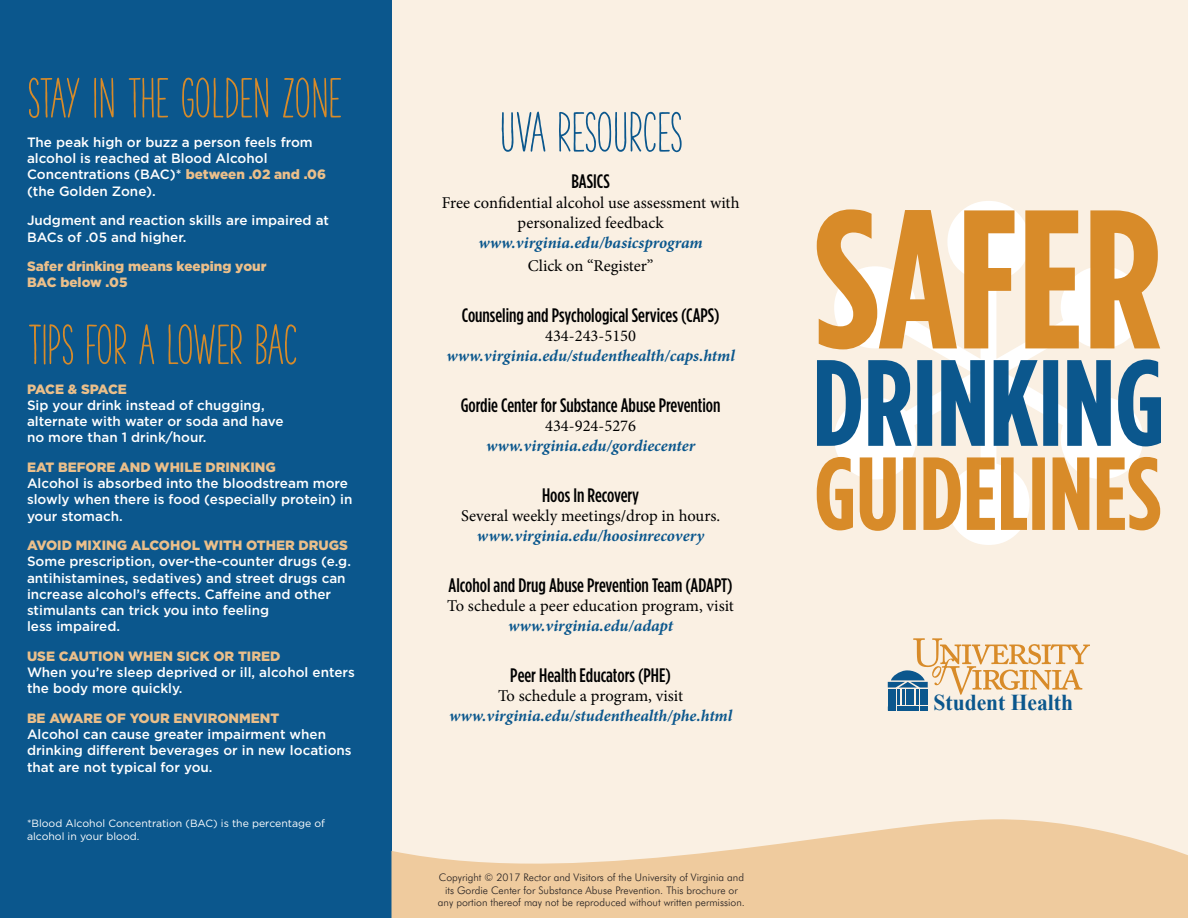
<style>
.page{position:relative;width:1188px;height:918px;background:#fff}
.page>*{position:absolute;margin:0;border:0;box-sizing:border-box;transform-origin:0 0}
.t1{font:700 52.5px "The Hand";color:#d88b29}
.t2{font:700 52.5px "The Hand";color:#0b578d}
.t3{font:700 22.65px "Times New Roman";color:#0b578d;scale:.95 1}
.t4{font:500 19.5px "Gotham Condensed";color:#000}
.t5{font:16.5px/19.8px "Minion Pro";color:#000;text-align:center}
.t6{font:italic 700 16.5px "Minion Pro";color:#0b578d}
.t7{font:500 13.5px/16.2px "Gotham";color:#fff}
.t8{font:900 13.5px/16.2px "Gotham";color:#ebbf8a}
.t9{font:900 13.5px "Gotham";letter-spacing:-.045em;color:#ebbf8a}
.t10{font:300 10.5px/12.6px "Futura BT";color:#231f20;text-align:center}
.t11{font:10.5px/12.6px "Gotham";color:#fff}
.s1{font-weight:900;color:#ebbf8a}
</style>
<div class="page">
<div style="left:392px;top:0;width:796px;height:918px;background:#faf0e3"></div>
<div style="left:0;top:0;width:392px;height:918px;background:#0b578d"></div>
<svg style="left:392px;top:819px;width:796px;height:99px;fill:#efcb9e"></svg>
<svg style="left:835px;top:201px;width:308px;height:344px"></svg>
<svg style="left:817px;top:457px;width:343px;height:74px"></svg>
<svg style="left:817px;top:360px;width:344px;height:86px"></svg>
<svg style="left:817px;top:209px;width:343px;height:140px;fill:#d88b29"></svg>
<svg style="left:888px;top:638px;width:202px;height:73px"></svg>
<h1 class="t1" style="left:27px;top:68px;width:316px">STAY IN THE GOLDEN ZONE</h1>
<p class="t7" style="left:27px;top:134px;width:301px">The peak high or buzz a person feels from alcohol is reached at Blood Alcohol Concentrations (BAC)* <span class="s1">between .02 and .06 </span>(the Golden Zone).</p>
<p class="t7" style="left:27px;top:212px;width:304px">Judgment and reaction skills are impaired at<br>BACs of .05 and higher.</p>
<p class="t8" style="left:27px;top:258px;width:241px">Safer drinking means keeping your<br>BAC below .05</p>
<h1 class="t1" style="left:27px;top:315px;width:272px">TIPS FOR A LOWER BAC</h1>
<p class="t9" style="left:27px;top:380px;width:101px">PACE &amp; SPACE</p>
<p class="t7" style="left:27px;top:397px;width:258px">Sip your drink instead of chugging, alternate with water or soda and have no more than 1 drink/hour.</p>
<p class="t8" style="left:27px;top:459px;width:250px">EAT BEFORE AND WHILE DRINKING</p>
<p class="t7" style="left:27px;top:475px;width:327px">Alcohol is absorbed into the bloodstream more slowly when there is food (especially protein) in your stomach.</p>
<p class="t8" style="left:27px;top:537px;width:323px">AVOID MIXING ALCOHOL WITH OTHER DRUGS</p>
<p class="t7" style="left:27px;top:553px;width:326px">Some prescription, over-the-counter drugs (e.g. antihistamines, sedatives) and street drugs can increase alcohol’s effects. Caffeine and other stimulants can trick you into feeling<br>less impaired.</p>
<p class="t8" style="left:27px;top:648px;width:255px">USE CAUTION WHEN SICK OR TIRED</p>
<p class="t7" style="left:27px;top:664px;width:329px">When you’re sleep deprived or ill, alcohol enters the body more quickly.</p>
<p class="t8" style="left:27px;top:710px;width:254px">BE AWARE OF YOUR ENVIRONMENT</p>
<p class="t7" style="left:27px;top:726px;width:326px">Alcohol can cause greater impairment when drinking different beverages or in new locations that are not typical for you.</p>
<p class="t11" style="left:27px;top:817px;width:300px">*Blood Alcohol Concentration (BAC) is the percentage of alcohol in your blood.</p>
<h1 class="t2" style="left:499px;top:102px;width:184px">UVA RESOURCES</h1>
<h3 class="t4" style="left:571px;top:170px;width:40px">BASICS</h3>
<p class="t5" style="left:442px;top:193px;width:299px">Free confidential alcohol use assessment with personalized feedback</p>
<p class="t6" style="left:478px;top:231px;width:226px">www.virginia.edu/basicsprogram</p>
<p class="t5" style="left:528px;top:256px;width:127px">Click on “Register”</p>
<h3 class="t4" style="left:462px;top:303px;width:259px">Counseling and Psychological Services (CAPS)</h3>
<p class="t5" style="left:545px;top:326px;width:92px">434-243-5150</p>
<p class="t6" style="left:446px;top:344px;width:290px">www.virginia.edu/studenthealth/caps.html</p>
<h3 class="t4" style="left:461px;top:393px;width:261px">Gordie Center for Substance Abuse Prevention</h3>
<p class="t5" style="left:545px;top:416px;width:92px">434-924-5276</p>
<p class="t6" style="left:486px;top:434px;width:211px">www.virginia.edu/gordiecenter</p>
<h3 class="t4" style="left:542px;top:483px;width:99px">Hoos In Recovery</h3>
<p class="t5" style="left:461px;top:506px;width:261px">Several weekly meetings/drop in hours.</p>
<p class="t6" style="left:477px;top:524px;width:229px">www.virginia.edu/hoosinrecovery</p>
<h3 class="t4" style="left:449px;top:573px;width:286px">Alcohol and Drug Abuse Prevention Team (ADAPT)</h3>
<p class="t5" style="left:447px;top:596px;width:288px">To schedule a peer education program, visit</p>
<p class="t6" style="left:508px;top:614px;width:167px">www.virginia.edu/adapt</p>
<h3 class="t4" style="left:510px;top:663px;width:162px">Peer Health Educators (PHE)</h3>
<p class="t5" style="left:498px;top:686px;width:187px">To schedule a program, visit</p>
<p class="t6" style="left:449px;top:704px;width:285px">www.virginia.edu/studenthealth/phe.html</p>
<p class="t10" style="left:438px;top:871px;width:308px">Copyright © 2017 Rector and Visitors of the University of Virginia and its Gordie Center for Substance Abuse Prevention. This brochure or any portion thereof may not be reproduced without written permission.</p>
<h2 class="t3" style="left:934px;top:687px;width:148px">Student Health</h2>
</div>
